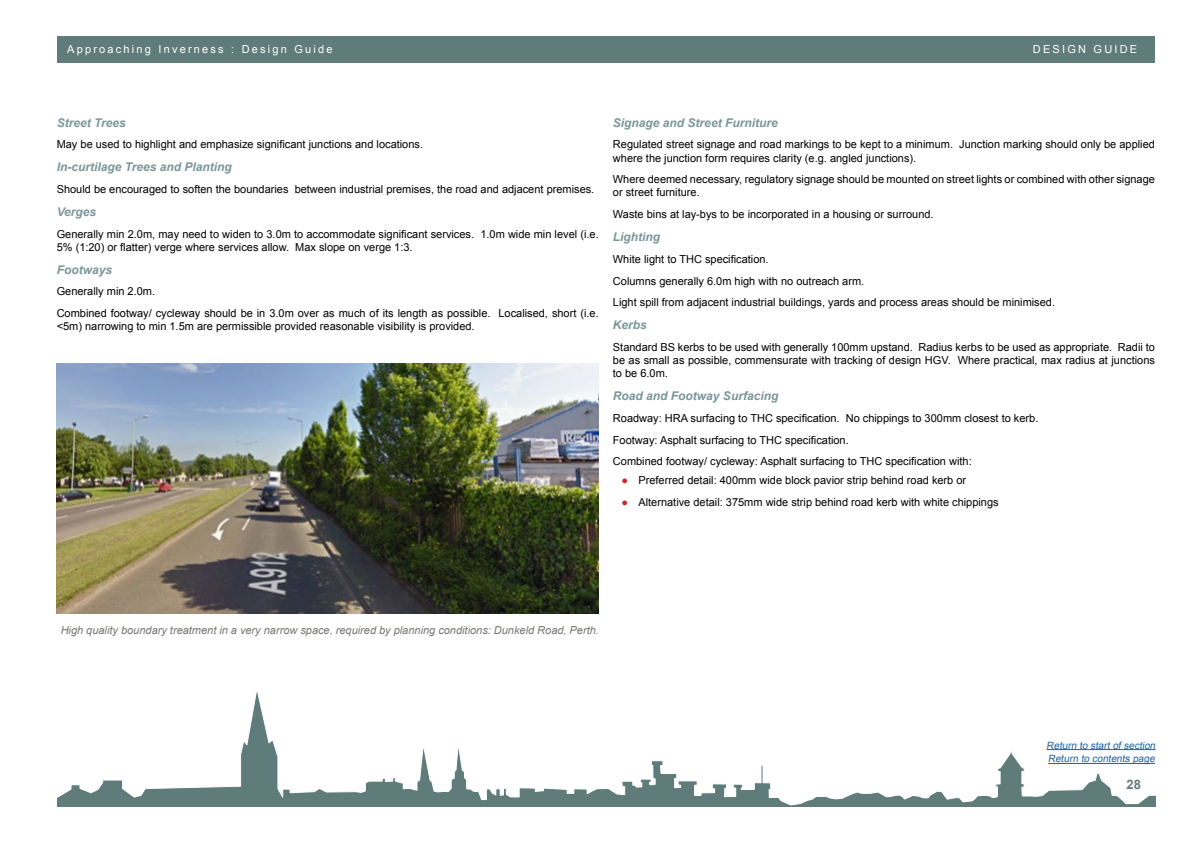
<style>
.page{position:relative;width:1191px;height:842px;background:#fff}
.page>*{position:absolute;margin:0;border:0;box-sizing:border-box;transform-origin:0 0}
.t1{font:700 13px "Arial";color:#607c7a}
.t2{font:italic 700 12px "Arial";color:#7a9697}
.t3{font:11px/13.2px "Arial";color:#000}
.t4{font:italic 11px "Arial";color:#777571}
.t5{font:11px "Arial";letter-spacing:.2em;color:#fff}
.t6{font:10px "Arial";color:#215e9e}
.s1{color:#d2232a}
</style>
<div class="page">
<div style="left:58px;top:36px;width:1097px;height:27px;background:#607c7a"></div>
<svg style="left:57px;top:691px;width:1099px;height:115px"></svg>
<img style="left:57px;top:363px;width:542px;height:251px">
<hr style="left:1048px;top:763px;width:107px;height:1px;background:#215e9e">
<hr style="left:1046px;top:749px;width:109px;height:1px;background:#215e9e">
<p class="t5" style="left:67px;top:41px;width:267px">Approaching Inverness : Design Guide</p>
<p class="t5" style="left:1033px;top:41px;width:106px">DESIGN GUIDE</p>
<p class="t2" style="left:57px;top:114px;width:71px">Street Trees</p>
<p class="t3" style="left:57px;top:138px;width:368px">May be used to highlight and emphasize significant junctions and locations.</p>
<p class="t2" style="left:57px;top:159px;width:177px">In-curtilage Trees and Planting</p>
<p class="t3" style="left:57px;top:183px;width:539px">Should be encouraged to soften the boundaries between industrial premises, the road and adjacent premises.</p>
<p class="t2" style="left:57px;top:204px;width:41px">Verges</p>
<p class="t3" style="left:57px;top:227px;width:543px">Generally min 2.0m, may need to widen to 3.0m to accommodate significant services. 1.0m wide min level (i.e.<br>5% (1:20) or flatter) verge where services allow. Max slope on verge 1:3.</p>
<p class="t2" style="left:57px;top:261px;width:57px">Footways</p>
<p class="t3" style="left:57px;top:281px;width:543px;line-height:21.7px">Generally min 2.0m.<br>Combined footway/ cycleway should be in 3.0m over as much of its length as possible. Localised, short (i.e.</p>
<p class="t3" style="left:57px;top:320px;width:419px">&lt;5m) narrowing to min 1.5m are permissible provided reasonable visibility is provided.</p>
<p class="t2" style="left:613px;top:114px;width:166px">Signage and Street Furniture</p>
<p class="t3" style="left:613px;top:138px;width:543px">Regulated street signage and road markings to be kept to a minimum. Junction marking should only be applied where the junction form requires clarity (e.g. angled junctions).</p>
<p class="t3" style="left:613px;top:173px;width:543px">Where deemed necessary, regulatory signage should be mounted on street lights or combined with other signage or street furniture.</p>
<p class="t3" style="left:613px;top:208px;width:322px">Waste bins at lay-bys to be incorporated in a housing or surround.</p>
<p class="t2" style="left:613px;top:229px;width:49px">Lighting</p>
<p class="t3" style="left:613px;top:248px;width:444px;line-height:21.7px">White light to THC specification.<br>Columns generally 6.0m high with no outreach arm.<br>Light spill from adjacent industrial buildings, yards and process areas should be minimised.</p>
<p class="t2" style="left:613px;top:317px;width:36px">Kerbs</p>
<p class="t3" style="left:613px;top:340px;width:543px;text-align:justify">Standard BS kerbs to be used with generally 100mm upstand. Radius kerbs to be used as appropriate. Radii to be as small as possible, commensurate with tracking of design HGV. Where practical, max radius at junctions to be 6.0m.</p>
<p class="t2" style="left:613px;top:388px;width:167px">Road and Footway Surfacing</p>
<p class="t3" style="left:613px;top:407px;width:427px;line-height:21.7px">Roadway: HRA surfacing to THC specification. No chippings to 300mm closest to kerb.<br>Footway: Asphalt surfacing to THC specification.<br>Combined footway/ cycleway: Asphalt surfacing to THC specification with:</p>
<p class="t3" style="left:621px;top:474px;width:346px"><span class="s1">●</span> Preferred detail: 400mm wide block pavior strip behind road kerb or</p>
<p class="t3" style="left:621px;top:495px;width:379px"><span class="s1">●</span> Alternative detail: 375mm wide strip behind road kerb with white chippings</p>
<p class="t4" style="left:61px;top:623px;width:540px">High quality boundary treatment in a very narrow space, required by planning conditions: Dunkeld Road, Perth.</p>
<p class="t6" style="left:1046px;top:738px;width:112px">Return to start of section</p>
<p class="t6" style="left:1048px;top:752px;width:110px">Return to contents page</p>
<p class="t1" style="left:1126px;top:775px;width:16px">28</p>
</div>
